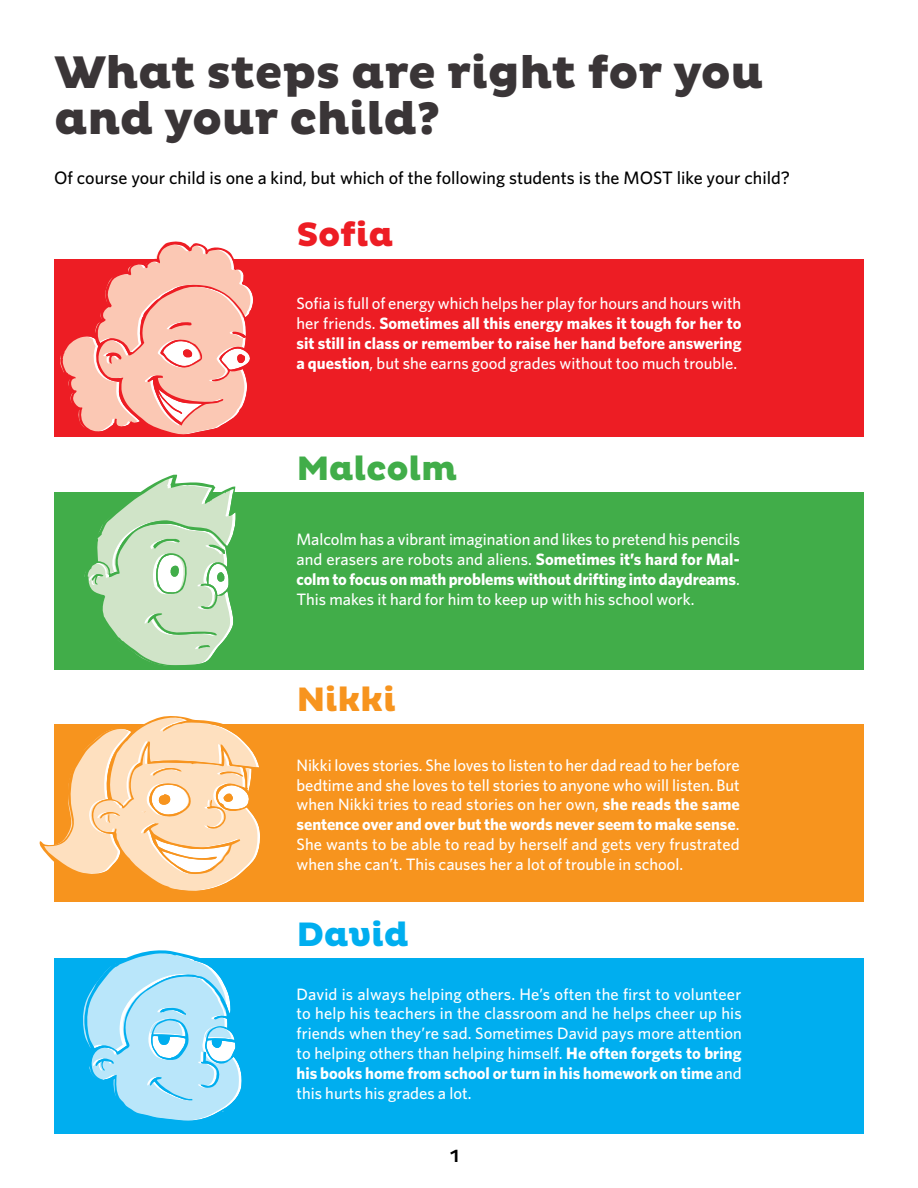
<style>
.page{position:relative;width:918px;height:1188px;background:#fff}
.page>*{position:absolute;margin:0;border:0;box-sizing:border-box;transform-origin:0 0}
.t1{font:800 46.5px/46.5px "Pluto";letter-spacing:-.01em;color:#3a3537}
.t2{font:800 34.5px "Pluto";letter-spacing:-.01em;color:#41ad49}
.t3{font:800 34.5px "Pluto";letter-spacing:-.01em;color:#f7941e}
.t4{font:800 34.5px "Pluto";letter-spacing:-.01em;color:#ed1d24}
.t5{font:800 34.5px "Pluto";letter-spacing:-.01em;color:#00aeef}
.t6{font:500 18px "Whitney HTF";color:#000}
.t7{font:500 18px "Pluto";color:#000}
.t8{font:500 16.5px/19.8px "Whitney HTF";color:#fff;text-align:justify}
.s1{font-weight:700}
</style>
<div class="page">
<div style="left:54px;top:492px;width:810px;height:177px;background:#41ad49"></div>
<div style="left:54px;top:725px;width:810px;height:177px;background:#f7941e"></div>
<div style="left:54px;top:259px;width:810px;height:177px;background:#ed1d24"></div>
<svg style="left:60px;top:241px;width:195px;height:196px"></svg>
<svg style="left:84px;top:475px;width:152px;height:191px"></svg>
<svg style="left:39px;top:716px;width:227px;height:175px"></svg>
<div style="left:54px;top:958px;width:810px;height:176px;background:#00aeef"></div>
<svg style="left:83px;top:950px;width:159px;height:171px"></svg>
<h1 class="t1" style="left:54px;top:50px;width:711px">What steps are right for you and your child?</h1>
<p class="t6" style="left:54px;top:167px;width:738px">Of course your child is one a kind, but which of the following students is the MOST like your child?</p>
<h2 class="t4" style="left:297px;top:214px;width:99px">Sofia</h2>
<p class="t8" style="left:297px;top:293px;width:447px">Sofia is full of energy which helps her play for hours and hours with her friends. <span class="s1">Sometimes all this energy makes it tough for her to sit still in class or remember to raise her hand before answering a question</span>, but she earns good grades without too much trouble.</p>
<h2 class="t2" style="left:297px;top:449px;width:162px">Malcolm</h2>
<p class="t8" style="left:297px;top:529px;width:445px">Malcolm has a vibrant imagination and likes to pretend his pencils and erasers are robots and aliens. <span class="s1">Sometimes it’s hard for Mal&shy;colm to focus on math problems without drifting into daydreams</span>.<br>This makes it hard for him to keep up with his school work.</p>
<h2 class="t3" style="left:297px;top:680px;width:101px">Nikki</h2>
<p class="t8" style="left:297px;top:755px;width:445px">Nikki loves stories. She loves to listen to her dad read to her before bedtime and she loves to tell stories to anyone who will listen. But when Nikki tries to read stories on her own, <span class="s1">she reads the same sentence over and over but the words never seem to make sense</span>.<br>She wants to be able to read by herself and gets very frustrated when she can’t. This causes her a lot of trouble in school.</p>
<h2 class="t5" style="left:297px;top:914px;width:114px">David</h2>
<p class="t8" style="left:297px;top:983px;width:447px">David is always helping others. He’s often the first to volunteer to help his teachers in the classroom and he helps cheer up his friends when they’re sad. Sometimes David pays more attention to helping others than helping himself. <span class="s1">He often forgets to bring his books home from school or turn in his homework on time</span> and this hurts his grades a lot.</p>
<p class="t7" style="left:450px;top:1145px;width:11px">1</p>
</div>
